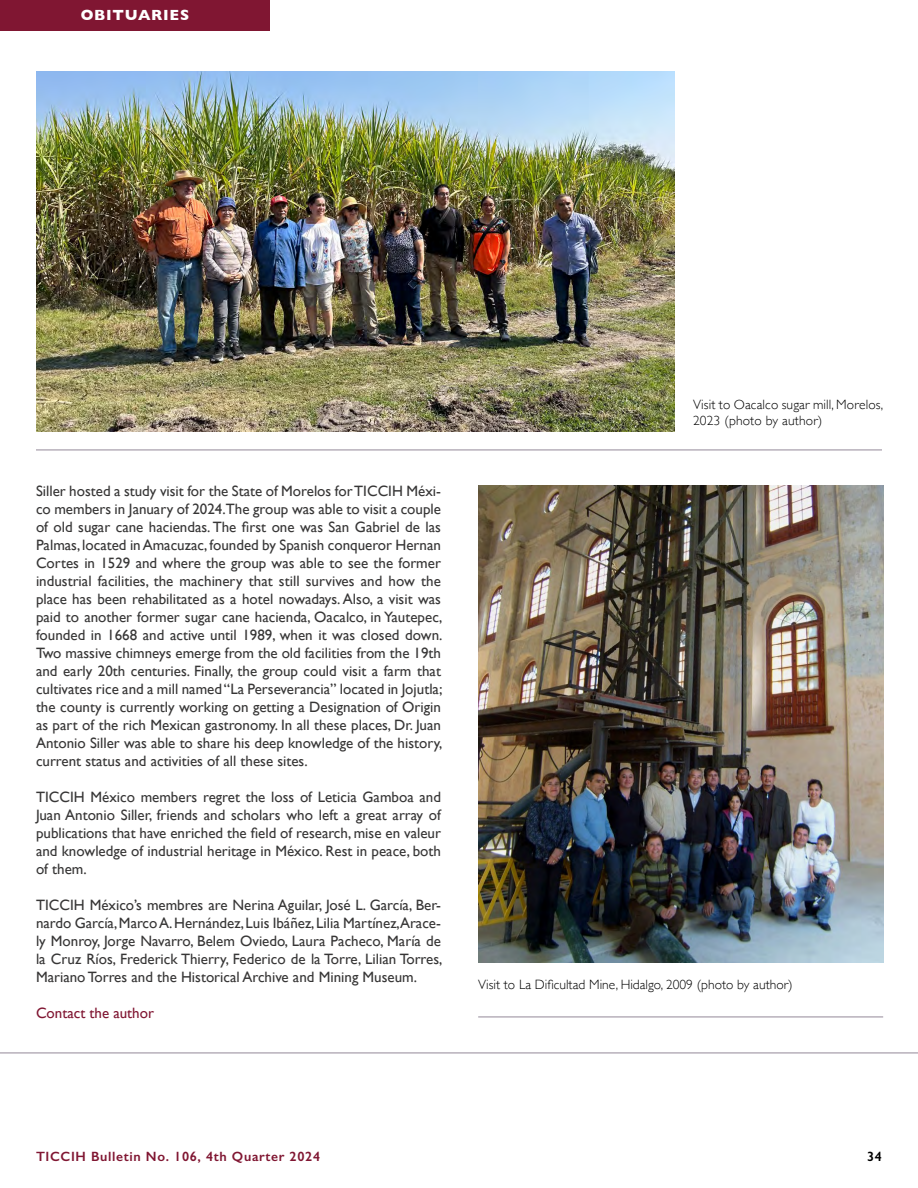
<style>
.page{position:relative;width:918px;height:1188px;background:#fff}
.page>*{position:absolute;margin:0;border:0;box-sizing:border-box;transform-origin:0 0}
.t1{font:15px/18px "Gill Sans";color:#373636;text-align:justify}
.t2{font:15px "Gill Sans";color:#801632}
.t3{font:700 15px "Gill Sans";letter-spacing:.05em;color:#fff}
.t4{font:300 13.5px/16.2px "Gill Sans";letter-spacing:.005em;color:#000}
.t5{font:600 13.5px "Gill Sans";letter-spacing:.05em;color:#801632}
.t6{font:600 13.5px "Gill Sans";color:#000}
</style>
<div class="page">
<hr style="left:0;top:1052px;width:918px;height:2px;background:#b7b0bb">
<div style="left:0;top:0;width:270px;height:31px;background:#801632"></div>
<hr style="left:478px;top:1016px;width:405px;height:2px;background:#b7b0bb">
<img style="left:478px;top:485px;width:405px;height:477px">
<img style="left:36px;top:71px;width:638px;height:360px">
<hr style="left:36px;top:449px;width:846px;height:2px;background:#b7b0bb">
<p class="t3" style="left:81px;top:3px;width:110px">OBITUARIES</p>
<p class="t1" style="left:36px;top:481px;width:408px">Siller hosted a study visit for the State of Morelos for TICCIH Méxi&shy;co members in January of 2024.The group was able to visit a couple of old sugar cane haciendas. The first one was San Gabriel de las Palmas, located in Amacuzac, founded by Spanish conqueror Hernan Cortes in 1529 and where the group was able to see the former industrial facilities, the machinery that still survives and how the place has been rehabilitated as a hotel nowadays. Also, a visit was paid to another former sugar cane hacienda, Oacalco, in Yautepec, founded in 1668 and active until 1989, when it was closed down.<br>Two massive chimneys emerge from the old facilities from the 19th and early 20th centuries. Finally, the group could visit a farm that cultivates rice and a mill named “La Perseverancia” located in Jojutla; the county is currently working on getting a Designation of Origin as part of the rich Mexican gastronomy. In all these places, Dr. Juan Antonio Siller was able to share his deep knowledge of the history, current status and activities of all these sites.</p>
<p class="t1" style="left:36px;top:787px;width:407px">TICCIH México members regret the loss of Leticia Gamboa and Juan Antonio Siller, friends and scholars who left a great array of publications that have enriched the field of research, mise en valeur and knowledge of industrial heritage in México. Rest in peace, both of them.</p>
<p class="t1" style="left:36px;top:895px;width:408px">TICCIH México’s membres are Nerina Aguilar, José L. García, Ber&shy;nardo García, Marco A. Hernández, Luis Ibáñez, Lilia Martínez,Arace&shy;ly Monroy, Jorge Navarro, Belem Oviedo, Laura Pacheco, María de la Cruz Ríos, Frederick Thierry, Federico de la Torre, Lilian Torres, Mariano Torres and the Historical Archive and Mining Museum.</p>
<p class="t2" style="left:36px;top:1004px;width:120px">Contact the author</p>
<p class="t4" style="left:693px;top:396px;width:192px">Visit to Oacalco sugar mill, Morelos,<br>2023 (photo by author)</p>
<p class="t4" style="left:478px;top:976px;width:316px">Visit to La Dificultad Mine, Hidalgo, 2009 (photo by author)</p>
<p class="t5" style="left:36px;top:1148px;width:286px">TICCIH Bulletin No. 106, 4th Quarter 2024</p>
<p class="t6" style="left:867px;top:1148px;width:16px">34</p>
</div>
